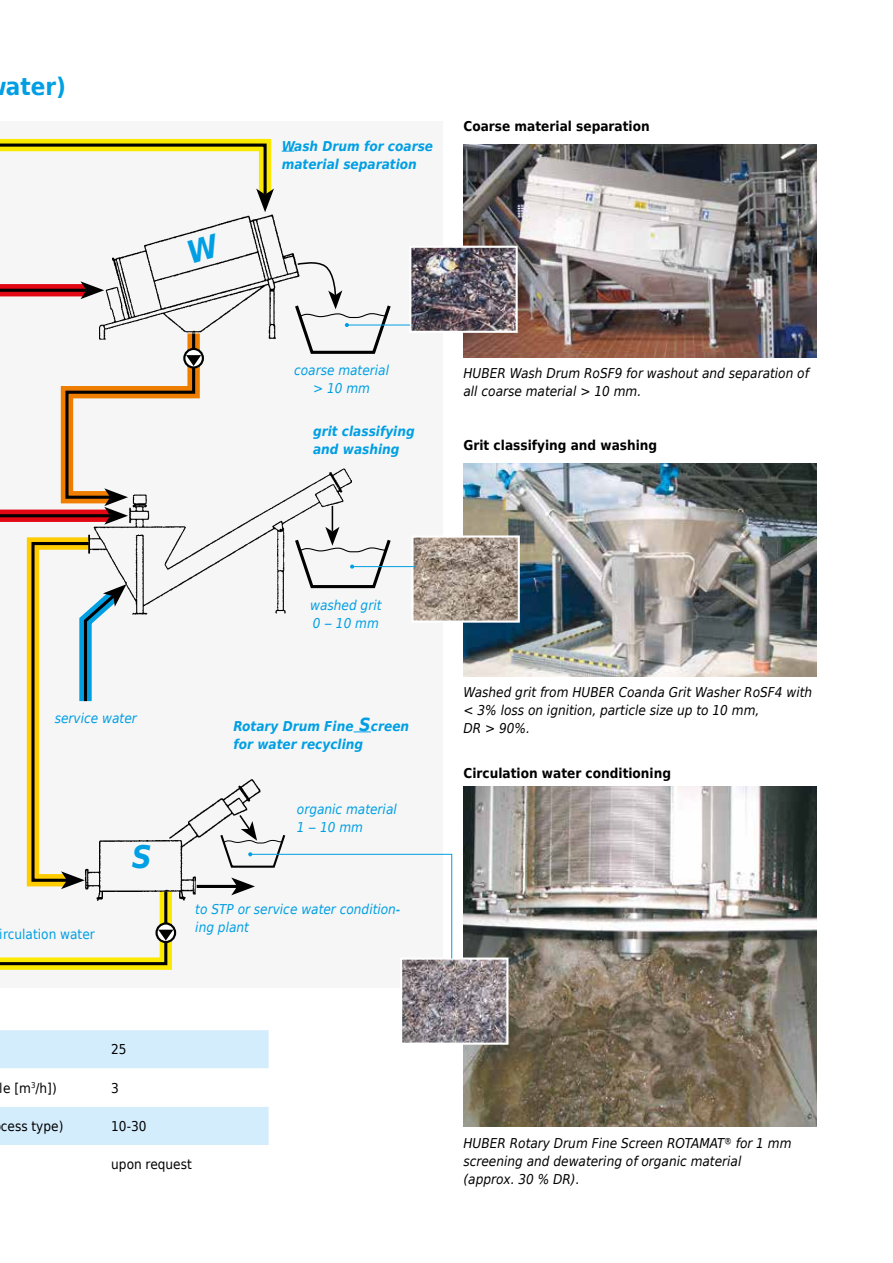
<style>
.page{position:relative;width:893px;height:1263px;background:#fff}
.page>*{position:absolute;margin:0;border:0;box-sizing:border-box;transform-origin:0 0}
.t1{font:italic 700 31.05px "Huber Tec";color:#009fe3}
.t2{font:700 24px "Huber Tec";color:#009fe3}
.t3{font:italic 13.5px/18px "Huber Tec";color:#000}
.t4{font:italic 13.5px/18px "Huber Tec";color:#009fe3}
.t5{font:italic 700 13.5px/18px "Huber Tec";color:#009fe3}
.t6{font:700 13.5px "Huber Tec";color:#000}
.t7{font:13.5px "Huber Tec";color:#000}
.t8{font:13.5px "Huber Tec";color:#009fe3}
.s1{font-size:18px}
</style>
<div class="page">
<img style="left:463px;top:145px;width:353px;height:212px">
<img style="left:463px;top:463px;width:353px;height:213px">
<img style="left:463px;top:787px;width:353px;height:340px">
<div style="left:0;top:121px;width:443px;height:866px;background:#f6f6f6"></div>
<img style="left:268px;top:215px;width:84px;height:598px">
<svg style="left:0;top:142px;width:268px;height:825px"></svg>
<svg style="left:256px;top:189px;width:18px;height:23px"></svg>
<hr style="left:0;top:289px;width:86px;height:3px;background:#000">
<svg style="left:80px;top:281px;width:24px;height:18px"></svg>
<svg style="left:0;top:321px;width:206px;height:571px"></svg>
<hr style="left:197px;top:885px;width:40px;height:3px;background:#000">
<svg style="left:157px;top:923px;width:18px;height:19px"></svg>
<div style="left:155px;top:922px;width:21px;height:21px;border:2px solid #000;border-radius:50%"></div>
<svg style="left:158px;top:930px;width:15px;height:10px"></svg>
<svg style="left:354px;top:731px;width:17px;height:1px"></svg>
<svg style="left:0;top:1030px;width:269px;height:115px"></svg>
<img style="left:412px;top:249px;width:103px;height:81px">
<div style="left:409px;top:246px;width:109px;height:87px;border:2px solid #fff"></div>
<img style="left:414px;top:538px;width:103px;height:82px">
<div style="left:411px;top:535px;width:109px;height:88px;border:2px solid #fff"></div>
<img style="left:403px;top:960px;width:102px;height:82px">
<div style="left:400px;top:957px;width:108px;height:88px;border:2px solid #fff"></div>
<svg style="left:282px;top:151px;width:12px;height:1px"></svg>
<svg style="left:219px;top:813px;width:233px;height:146px"></svg>
<hr style="left:347px;top:325px;width:63px;height:1px;background:#009fe3">
<svg style="left:293px;top:260px;width:100px;height:95px"></svg>
<hr style="left:352px;top:566px;width:63px;height:1px;background:#009fe3">
<svg style="left:293px;top:506px;width:100px;height:84px"></svg>
<svg style="left:187px;top:233px;width:34px;height:30px"></svg>
<h2 class="t2" style="left:6px;top:67px;width:62px">ater)</h2>
<p class="t5" style="left:282px;top:137px;width:153px">Wash Drum for coarse material separation</p>
<p class="t6" style="left:463px;top:116px;width:188px">Coarse material separation</p>
<p class="t4" style="left:294px;top:361px;width:96px;text-align:center">coarse material &gt; 10 mm</p>
<p class="t5" style="left:313px;top:422px;width:103px">grit classifying and washing</p>
<p class="t3" style="left:463px;top:364px;width:347px">HUBER Wash Drum RoSF9 for washout and separation of all coarse material &gt; 10 mm.</p>
<p class="t6" style="left:463px;top:434px;width:195px">Grit classifying and washing</p>
<p class="t4" style="left:55px;top:709px;width:83px">service water</p>
<p class="t8" style="left:0;top:923px;width:96px">irculation water</p>
<h1 class="t1" style="left:132px;top:834px;width:22px">S</h1>
<p class="t7" style="left:111px;top:1039px;width:17px">25</p>
<p class="t4" style="left:310px;top:596px;width:73px">washed grit<br>0 – 10 mm</p>
<p class="t5" style="left:234px;top:717px;width:177px">Rotary Drum Fine <span class="s1">S</span>creen for water recycling</p>
<p class="t4" style="left:297px;top:800px;width:101px">organic material<br>1 – 10 mm</p>
<p class="t4" style="left:195px;top:900px;width:206px">to STP or service water condition&shy;ing plant</p>
<p class="t7" style="left:0;top:1077px;width:59px">le [m<sup>3</sup>/h])</p>
<p class="t7" style="left:111px;top:1077px;width:9px">3</p>
<p class="t7" style="left:1px;top:1115px;width:64px">cess type)</p>
<p class="t7" style="left:111px;top:1115px;width:37px">10-30</p>
<p class="t7" style="left:111px;top:1153px;width:82px">upon request</p>
<p class="t3" style="left:463px;top:683px;width:350px">Washed grit from HUBER Coanda Grit Washer RoSF4 with &lt; 3% loss on ignition, particle size up to 10 mm,<br>DR &gt; 90%.</p>
<p class="t6" style="left:463px;top:762px;width:209px">Circulation water conditioning</p>
<p class="t3" style="left:463px;top:1134px;width:330px">HUBER Rotary Drum Fine Screen ROTAMAT® for 1 mm screening and dewatering of organic material (approx. 30 % DR).</p>
</div>
